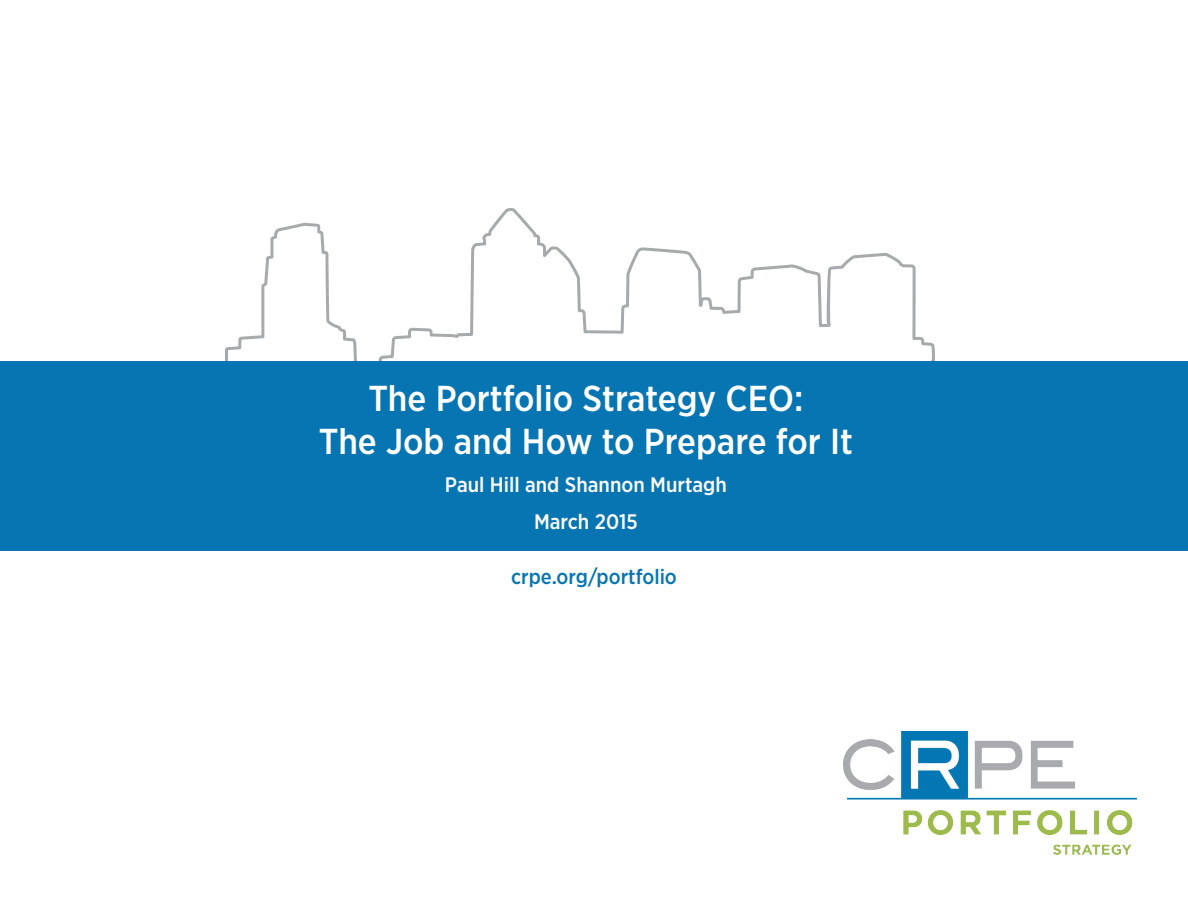
<style>
.page{position:relative;width:1188px;height:918px;background:#fff}
.page>*{position:absolute;margin:0;border:0;box-sizing:border-box;transform-origin:0 0}
.t1{font:500 36px "Gotham Narrow";color:#fff}
.t2{font:500 21px "Gotham Narrow";color:#fff}
.t3{font:500 21px "Gotham Narrow";color:#0875b3}
</style>
<div class="page">
<svg style="left:225px;top:223px;width:132px;height:138px"></svg>
<svg style="left:379px;top:208px;width:556px;height:153px"></svg>
<div style="left:0;top:361px;width:1188px;height:190px;background:#0875b3"></div>
<img style="left:843px;top:732px;width:293px;height:123px">
<p class="t1" style="left:368px;top:376px;width:436px">The Portfolio Strategy CEO:</p>
<p class="t1" style="left:319px;top:419px;width:536px">The Job and How to Prepare for It</p>
<p class="t2" style="left:445px;top:471px;width:283px">Paul Hill and Shannon Murtagh</p>
<p class="t2" style="left:534px;top:509px;width:105px">March 2015</p>
<p class="t3" style="left:511px;top:563px;width:167px">crpe.org/portfolio</p>
</div>
